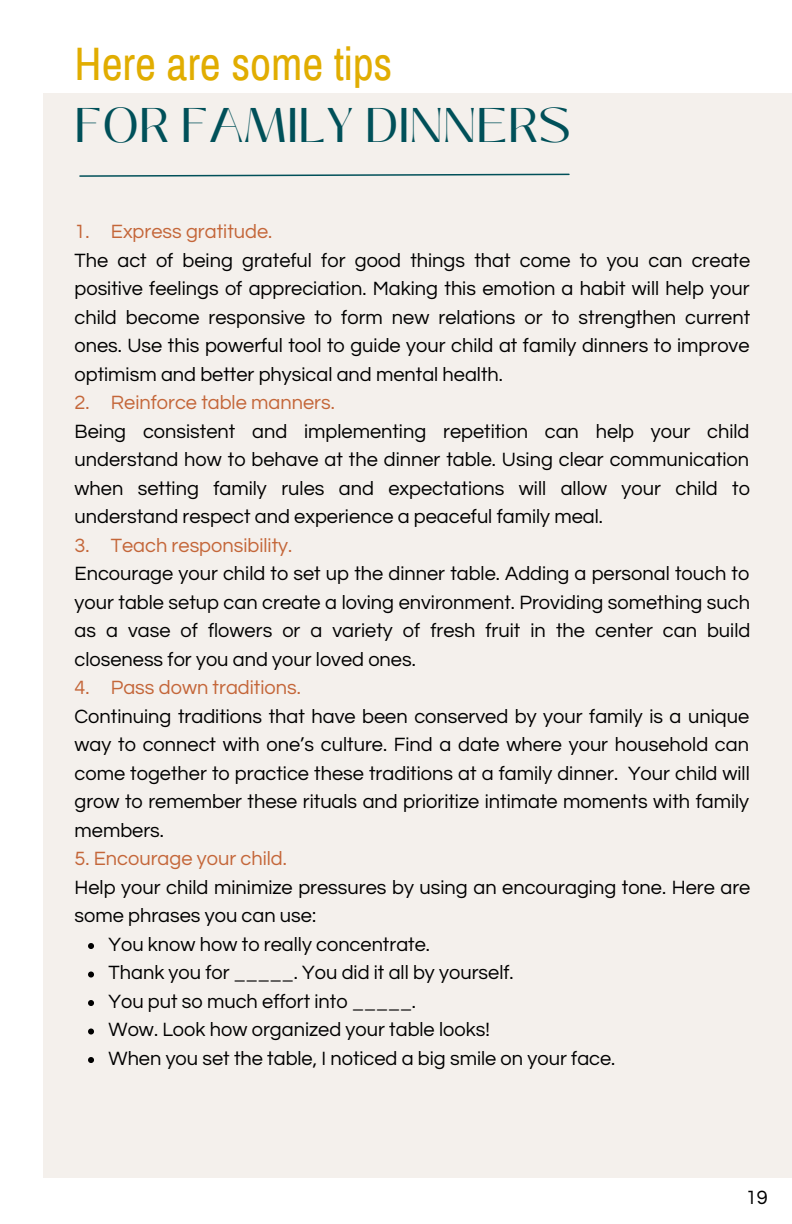
<style>
.page{position:relative;width:792px;height:1224px;background:#fff}
.page>*{position:absolute;margin:0;border:0;box-sizing:border-box;transform-origin:0 0}
.t1{font:48.6px "Black Mango";color:#005059}
.t2{font:46px "Archivo Narrow";color:#e1ad01}
.t3{font:20px/28.4px "Questrial";color:#000;text-align:justify}
.t4{font:20px "Questrial";color:#c46639}
</style>
<div class="page">
<div style="left:43px;top:93px;width:749px;height:1085px;background:#f4f0ec"></div>
<svg style="left:79px;top:173px;width:491px;height:4px"></svg>
<svg style="left:88px;top:943px;width:6px;height:6px"></svg>
<svg style="left:88px;top:972px;width:6px;height:6px"></svg>
<svg style="left:88px;top:1000px;width:6px;height:6px"></svg>
<svg style="left:88px;top:1029px;width:6px;height:6px"></svg>
<svg style="left:88px;top:1057px;width:6px;height:6px"></svg>
<h2 class="t2" style="left:75px;top:40px;width:319px">Here are some tips</h2>
<h1 class="t1" style="left:75px;top:88px;width:498px">FOR FAMILY DINNERS</h1>
<p class="t4" style="left:75px;top:222px;width:199px">1. Express gratitude.</p>
<p class="t3" style="left:75px;top:246px;width:677px">The act of being grateful for good things that come to you can create positive feelings of appreciation. Making this emotion a habit will help your child become responsive to form new relations or to strengthen current ones. Use this powerful tool to guide your child at family dinners to improve optimism and better physical and mental health.</p>
<p class="t4" style="left:75px;top:393px;width:262px">2. Reinforce table manners.</p>
<p class="t3" style="left:75px;top:417px;width:677px">Being consistent and implementing repetition can help your child understand how to behave at the dinner table. Using clear communication when setting family rules and expectations will allow your child to understand respect and experience a peaceful family meal.</p>
<p class="t4" style="left:75px;top:535px;width:219px">3. Teach responsibility.</p>
<p class="t3" style="left:75px;top:560px;width:677px">Encourage your child to set up the dinner table. Adding a personal touch to your table setup can create a loving environment. Providing something such as a vase of flowers or a variety of fresh fruit in the center can build closeness for you and your loved ones.</p>
<p class="t4" style="left:75px;top:678px;width:228px">4. Pass down traditions.</p>
<p class="t3" style="left:75px;top:702px;width:677px">Continuing traditions that have been conserved by your family is a unique way to connect with one’s culture. Find a date where your household can come together to practice these traditions at a family dinner. Your child will grow to remember these rituals and prioritize intimate moments with family members.</p>
<p class="t4" style="left:75px;top:849px;width:214px">5. Encourage your child.</p>
<p class="t3" style="left:75px;top:873px;width:677px">Help your child minimize pressures by using an encouraging tone. Here are some phrases you can use:</p>
<p class="t3" style="left:109px;top:930px;width:508px;text-align:left">You know how to really concentrate.<br>Thank you for _____. You did it all by yourself.<br>You put so much effort into _____.<br>Wow. Look how organized your table looks!<br>When you set the table, I noticed a big smile on your face.</p>
<p class="t3" style="left:746px;top:1184px;width:23px">19</p>
</div>
